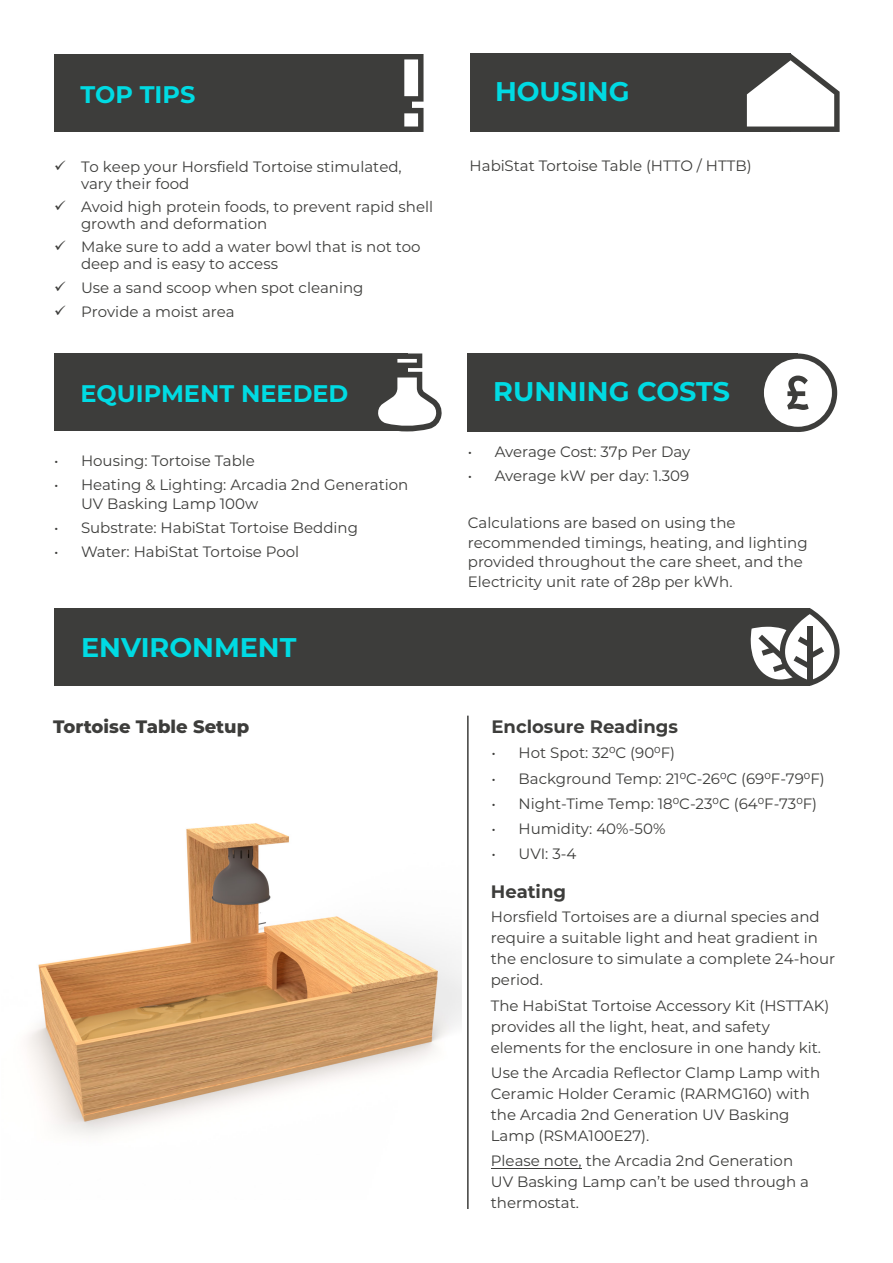
<style>
.page{position:relative;width:893px;height:1263px;background:#fff}
.page>*{position:absolute;margin:0;border:0;box-sizing:border-box;transform-origin:0 0}
.t1{font:700 27px "Montserrat";color:#00dbe3}
.t2{font:700 24px "Montserrat";color:#00dbe3}
.t3{font:700 18px "Montserrat";color:#3d3d3b}
.t4{font:800 18px "Montserrat";color:#3d3d3b}
.t5{font:15px/21px "Montserrat";color:#3d3d3b}
</style>
<div class="page">
<div style="left:54px;top:54px;width:357px;height:78px;background:#3d3d3b"></div>
<div style="left:54px;top:353px;width:353px;height:78px;background:#3d3d3b"></div>
<div style="left:470px;top:53px;width:320px;height:79px;background:#3d3d3b"></div>
<div style="left:468px;top:353px;width:330px;height:79px;background:#3d3d3b"></div>
<div style="left:55px;top:608px;width:755px;height:78px;background:#3d3d3b"></div>
<svg style="left:404px;top:54px;width:19px;height:78px"></svg>
<svg style="left:378px;top:353px;width:64px;height:78px"></svg>
<svg style="left:746px;top:53px;width:94px;height:79px"></svg>
<hr style="left:467px;top:716px;width:2px;height:493px;background:#3d3d3b">
<svg style="left:750px;top:608px;width:90px;height:78px"></svg>
<svg style="left:764px;top:353px;width:73px;height:79px"></svg>
<img style="left:27px;top:823px;width:434px;height:313px">
<hr style="left:491px;top:1168px;width:90px;height:1px;background:#3d3d3b">
<p class="t2" style="left:81px;top:77px;width:116px">TOP TIPS</p>
<p class="t5" style="left:81px;top:158px;width:322px;line-height:17px">To keep your Horsfield Tortoise stimulated, vary their food</p>
<p class="t5" style="left:81px;top:198px;width:354px;line-height:17px">Avoid high protein foods, to prevent rapid shell growth and deformation</p>
<p class="t5" style="left:81px;top:238px;width:341px;line-height:17px">Make sure to add a water bowl that is not too deep and is easy to access</p>
<p class="t5" style="left:81px;top:275px;width:284px;line-height:23.7px">Use a sand scoop when spot cleaning<br>Provide a moist area</p>
<p class="t2" style="left:81px;top:376px;width:269px">EQUIPMENT NEEDED</p>
<p class="t5" style="left:54px;top:449px;width:202px">• Housing: Tortoise Table</p>
<p class="t5" style="left:81px;top:474px;width:329px;line-height:19.5px;text-indent:-27px">• Heating &amp; Lighting: Arcadia 2nd Generation<br>UV Basking Lamp 100w</p>
<p class="t5" style="left:54px;top:516px;width:305px">• Substrate: HabiStat Tortoise Bedding</p>
<p class="t5" style="left:54px;top:540px;width:247px">• Water: HabiStat Tortoise Pool</p>
<p class="t1" style="left:81px;top:628px;width:217px">ENVIRONMENT</p>
<p class="t4" style="left:53px;top:713px;width:198px">Tortoise Table Setup</p>
<p class="t1" style="left:495px;top:72px;width:136px">HOUSING</p>
<p class="t5" style="left:470px;top:154px;width:283px">HabiStat Tortoise Table (HTTO / HTTB)</p>
<p class="t1" style="left:493px;top:372px;width:238px">RUNNING COSTS</p>
<p class="t5" style="left:468px;top:440px;width:224px">• Average Cost: 37p Per Day</p>
<p class="t5" style="left:468px;top:464px;width:223px">• Average kW per day: 1.309</p>
<p class="t5" style="left:468px;top:512px;width:341px;line-height:19.5px">Calculations are based on using the recommended timings, heating, and lighting provided throughout the care sheet, and the Electricity unit rate of 28p per kWh.</p>
<p class="t3" style="left:492px;top:714px;width:188px">Enclosure Readings</p>
<p class="t5" style="left:492px;top:742px;width:185px">• Hot Spot: 32⁰C (90⁰F)</p>
<p class="t5" style="left:492px;top:767px;width:335px">• Background Temp: 21⁰C-26⁰C (69⁰F-79⁰F)</p>
<p class="t5" style="left:492px;top:792px;width:327px">• Night-Time Temp: 18⁰C-23⁰C (64⁰F-73⁰F)</p>
<p class="t5" style="left:492px;top:818px;width:175px">• Humidity: 40%-50%</p>
<p class="t5" style="left:492px;top:843px;width:86px">• UVI: 3-4</p>
<p class="t3" style="left:491px;top:878px;width:77px">Heating</p>
<p class="t5" style="left:491px;top:906px;width:346px">Horsfield Tortoises are a diurnal species and require a suitable light and heat gradient in the enclosure to simulate a complete 24-hour period.</p>
<p class="t5" style="left:491px;top:994px;width:340px">The HabiStat Tortoise Accessory Kit (HSTTAK) provides all the light, heat, and safety elements for the enclosure in one handy kit.</p>
<p class="t5" style="left:491px;top:1061px;width:331px">Use the Arcadia Reflector Clamp Lamp with Ceramic Holder Ceramic (RARMG160) with the Arcadia 2nd Generation UV Basking Lamp (RSMA100E27).</p>
<p class="t5" style="left:491px;top:1150px;width:320px">Please note, the Arcadia 2nd Generation<br>UV Basking Lamp can’t be used through a thermostat.</p>
</div>
